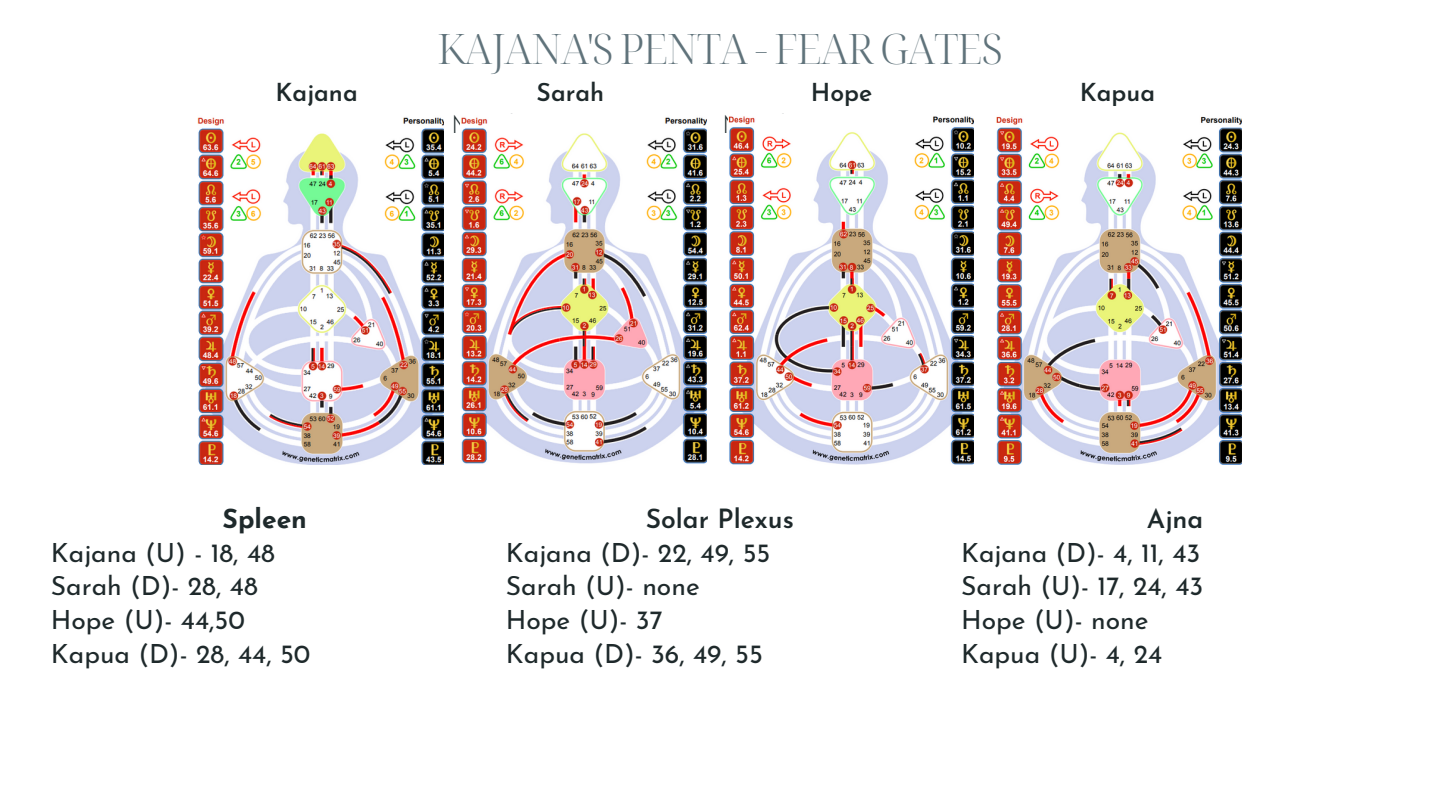
<style>
.page{position:relative;width:1440px;height:810px;background:#fff}
.page>*{position:absolute;margin:0;border:0;box-sizing:border-box;transform-origin:0 0}
.t1{font:300 42px "Noto Serif Display";letter-spacing:-.035em;color:#60737b}
.t2{font:26.5px "Josefin Sans";color:#1e292b}
.t3{font:600 26.5px "Josefin Sans";color:#1e292b}
.t4{font:700 26.5px "Josefin Sans";color:#1e292b}
.t5{font:600 24.7px "Josefin Sans";color:#1e292b}
</style>
<div class="page">
<img style="left:461px;top:117px;width:245px;height:347px">
<img style="left:729px;top:116px;width:245px;height:348px">
<img style="left:997px;top:116px;width:245px;height:348px">
<img style="left:198px;top:117px;width:245px;height:347px">
<p class="t5" style="left:276px;top:83px;width:84px">Kajana</p>
<p class="t1" style="left:437px;top:19px;width:567px">KAJANA'S PENTA - FEAR GATES</p>
<p class="t5" style="left:537px;top:83px;width:69px">Sarah</p>
<p class="t5" style="left:811px;top:83px;width:63px">Hope</p>
<p class="t5" style="left:1080px;top:83px;width:77px">Kapua</p>
<p class="t4" style="left:223px;top:508px;width:86px">Spleen</p>
<p class="t2" style="left:51px;top:542px;width:226px">Kajana (U) - 18, 48</p>
<p class="t2" style="left:51px;top:575px;width:209px">Sarah (D)- 28, 48</p>
<p class="t2" style="left:51px;top:609px;width:196px">Hope (U)- 44,50</p>
<p class="t2" style="left:51px;top:643px;width:261px">Kapua (D)- 28, 44, 50</p>
<p class="t3" style="left:646px;top:508px;width:150px">Solar Plexus</p>
<p class="t2" style="left:506px;top:542px;width:266px">Kajana (D)- 22, 49, 55</p>
<p class="t2" style="left:506px;top:575px;width:195px">Sarah (U)- none</p>
<p class="t2" style="left:506px;top:609px;width:158px">Hope (U)- 37</p>
<p class="t2" style="left:506px;top:643px;width:259px">Kapua (D)- 36, 49, 55</p>
<p class="t3" style="left:1147px;top:508px;width:58px">Ajna</p>
<p class="t2" style="left:961px;top:542px;width:241px">Kajana (D)- 4, 11, 43</p>
<p class="t2" style="left:961px;top:575px;width:244px">Sarah (U)- 17, 24, 43</p>
<p class="t2" style="left:961px;top:609px;width:189px">Hope (U)- none</p>
<p class="t2" style="left:961px;top:643px;width:203px">Kapua (U)- 4, 24</p>
</div>
